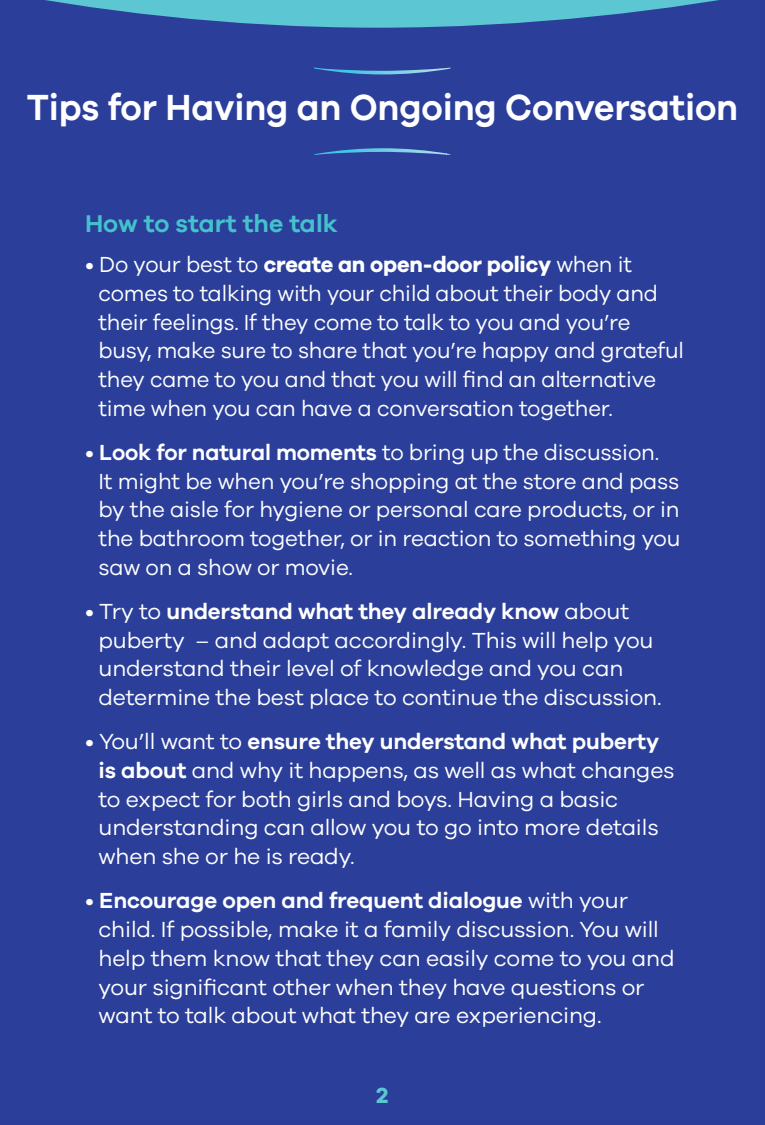
<style>
.page{position:relative;width:765px;height:1125px;background:#2b3f9a}
.page>*{position:absolute;margin:0;border:0;box-sizing:border-box;transform-origin:0 0}
.t1{font:600 37.5px "Galano Grotesque";letter-spacing:-.005em;color:#fff;scale:.95 1}
.t2{font:600 25px "Galano Grotesque";color:#44c2cc}
.t3{font:22.5px/28.8px "Galano Grotesque";letter-spacing:-.01em;color:#fff}
.t4{font:700 22.5px "Galano Grotesque";color:#5cc7d3}
.s1{font-weight:700}
.s2{font-weight:600}
</style>
<div class="page">
<svg style="left:314px;top:68px;width:137px;height:6px"></svg>
<svg style="left:314px;top:148px;width:137px;height:7px"></svg>
<svg style="left:45px;top:0;width:674px;height:28px"></svg>
<h1 class="t1" style="left:27px;top:85px;width:750px">Tips for Having an Ongoing Conversation</h1>
<p class="t2" style="left:85px;top:208px;width:254px">How to start the talk</p>
<p class="t3" style="left:99px;top:249px;width:587px;text-indent:-14px">• Do your best to <span class="s1">create an open-door policy</span> when it comes to talking with your child about their body and their feelings. If they come to talk to you and you’re busy, make sure to share that you’re happy and grateful they came to you and that you will find an alternative time when you can have a conversation together.</p>
<p class="t3" style="left:99px;top:437px;width:584px;text-indent:-14px">• <span class="s2">Look for natural moments</span> to bring up the discussion.<br>It might be when you’re shopping at the store and pass by the aisle for hygiene or personal care products, or in the bathroom together, or in reaction to something you saw on a show or movie.</p>
<p class="t3" style="left:99px;top:596px;width:565px;text-indent:-14px">• Try to <span class="s2">understand what they already know</span> about puberty – and adapt accordingly. This will help you understand their level of knowledge and you can determine the best place to continue the discussion.</p>
<p class="t3" style="left:99px;top:727px;width:578px;text-indent:-14px">• You’ll want to <span class="s2">ensure they understand what puberty is about</span> and why it happens, as well as what changes to expect for both girls and boys. Having a basic understanding can allow you to go into more details when she or he is ready.</p>
<p class="t3" style="left:99px;top:886px;width:578px;text-indent:-13px">• <span class="s2">Encourage open and frequent dialogue</span> with your child. If possible, make it a family discussion. You will help them know that they can easily come to you and your significant other when they have questions or want to talk about what they are experiencing.</p>
<p class="t4" style="left:376px;top:1081px;width:14px">2</p>
</div>
